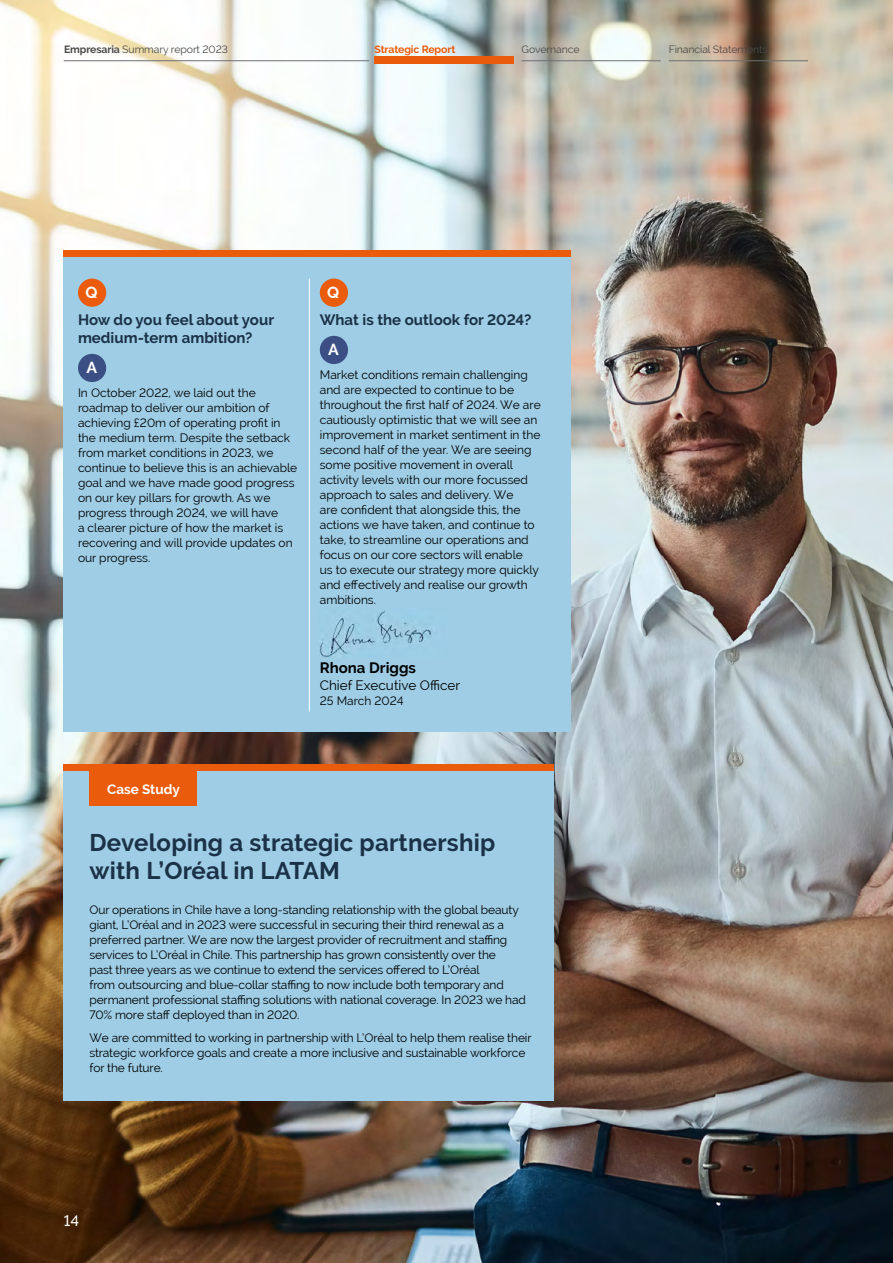
<style>
.page{position:relative;width:893px;height:1263px;background:#fff}
.page>*{position:absolute;margin:0;border:0;box-sizing:border-box;transform-origin:0 0}
.t1{font:700 24px/28.5px "Raleway";letter-spacing:.01em;color:#1b3147}
.t2{font:700 15.9px "Raleway";color:#fff}
.t3{font:700 15px/18px "Raleway";color:#1b3147}
.t4{font:700 15px "Raleway";color:#000}
.t5{font:500 15px "Raleway";color:#fff}
.t6{font:13.5px "Raleway";color:#000}
.t7{font:700 13.5px "Raleway";color:#fff}
.t8{font:12px/15px "Raleway";letter-spacing:-.005em;color:#000}
.t9{font:10.5px "Raleway";letter-spacing:-.01em;color:#4a4a49}
.t10{font:700 10.5px "Raleway";letter-spacing:-.01em;color:#ea5b0b}
.s1{font-weight:700}
</style>
<div class="page">
<img style="left:0;top:0;width:893px;height:1263px">
<div style="left:64px;top:771px;width:490px;height:329px;background:#9ecde5"></div>
<div style="left:89px;top:770px;width:108px;height:35px;background:#ea5b0b"></div>
<div style="left:64px;top:765px;width:490px;height:6px;background:#ea5b0b"></div>
<div style="left:64px;top:257px;width:507px;height:474px;background:#9ecde5"></div>
<div style="left:64px;top:250px;width:507px;height:7px;background:#ea5b0b"></div>
<div style="left:78px;top:279px;width:28px;height:28px;background:#ea5b0b;border-radius:50%"></div>
<div style="left:78px;top:354px;width:28px;height:28px;background:#3b4f84;border-radius:50%"></div>
<div style="left:320px;top:279px;width:28px;height:28px;background:#ea5b0b;border-radius:50%"></div>
<div style="left:320px;top:336px;width:28px;height:28px;background:#3b4f84;border-radius:50%"></div>
<img style="left:320px;top:610px;width:111px;height:47px">
<hr style="left:309px;top:279px;width:1px;height:432px;background:#fff">
<hr style="left:522px;top:60px;width:139px;height:1px;background:#6e6f73">
<hr style="left:669px;top:60px;width:139px;height:1px;background:#6e6f73">
<hr style="left:64px;top:60px;width:305px;height:1px;background:#6e6f73">
<div style="left:374px;top:57px;width:140px;height:7px;background:#ea5b0b"></div>
<p class="t9" style="left:64px;top:43px;width:165px"><span class="s1">Empresaria</span> Summary report 2023</p>
<p class="t10" style="left:374px;top:43px;width:82px">Strategic Report</p>
<p class="t9" style="left:522px;top:43px;width:59px">Governance</p>
<p class="t9" style="left:669px;top:43px;width:100px">Financial Statements</p>
<h2 class="t2" style="left:85px;top:283px;width:14px">Q</h2>
<p class="t3" style="left:78px;top:311px;width:198px">How do you feel about your medium-term ambition?</p>
<h2 class="t2" style="left:86px;top:358px;width:12px">A</h2>
<p class="t8" style="left:78px;top:385px;width:221px">In October 2022, we laid out the roadmap to deliver our ambition of achieving £20m of operating profit in the medium term. Despite the setback from market conditions in 2023, we continue to believe this is an achievable goal and we have made good progress on our key pillars for growth. As we progress through 2024, we will have<br>a clearer picture of how the market is recovering and will provide updates on our progress.</p>
<h2 class="t2" style="left:327px;top:283px;width:14px">Q</h2>
<p class="t3" style="left:320px;top:311px;width:213px">What is the outlook for 2024?</p>
<h2 class="t2" style="left:328px;top:340px;width:12px">A</h2>
<p class="t8" style="left:320px;top:367px;width:222px">Market conditions remain challenging and are expected to continue to be throughout the first half of 2024. We are cautiously optimistic that we will see an improvement in market sentiment in the second half of the year. We are seeing some positive movement in overall activity levels with our more focussed approach to sales and delivery. We<br>are confident that alongside this, the actions we have taken, and continue to take, to streamline our operations and focus on our core sectors will enable<br>us to execute our strategy more quickly and effectively and realise our growth ambitions.</p>
<p class="t4" style="left:320px;top:659px;width:98px">Rhona Driggs</p>
<p class="t6" style="left:320px;top:677px;width:142px">Chief Executive Officer</p>
<p class="t8" style="left:320px;top:693px;width:85px">25 March 2024</p>
<p class="t7" style="left:107px;top:781px;width:74px">Case Study</p>
<h1 class="t1" style="left:89px;top:828px;width:408px">Developing a strategic partnership with L’Oréal in LATAM</h1>
<p class="t8" style="left:89px;top:902px;width:438px">Our operations in Chile have a long-standing relationship with the global beauty giant, L’Oréal and in 2023 were successful in securing their third renewal as a preferred partner. We are now the largest provider of recruitment and staffing services to L’Oréal in Chile. This partnership has grown consistently over the<br>past three years as we continue to extend the services offered to L’Oréal<br>from outsourcing and blue-collar staffing to now include both temporary and permanent professional staffing solutions with national coverage. In 2023 we had 70% more staff deployed than in 2020.</p>
<p class="t8" style="left:89px;top:1030px;width:444px">We are committed to working in partnership with L’Oréal to help them realise their strategic workforce goals and create a more inclusive and sustainable workforce for the future.</p>
<p class="t5" style="left:64px;top:1212px;width:17px">14</p>
</div>
